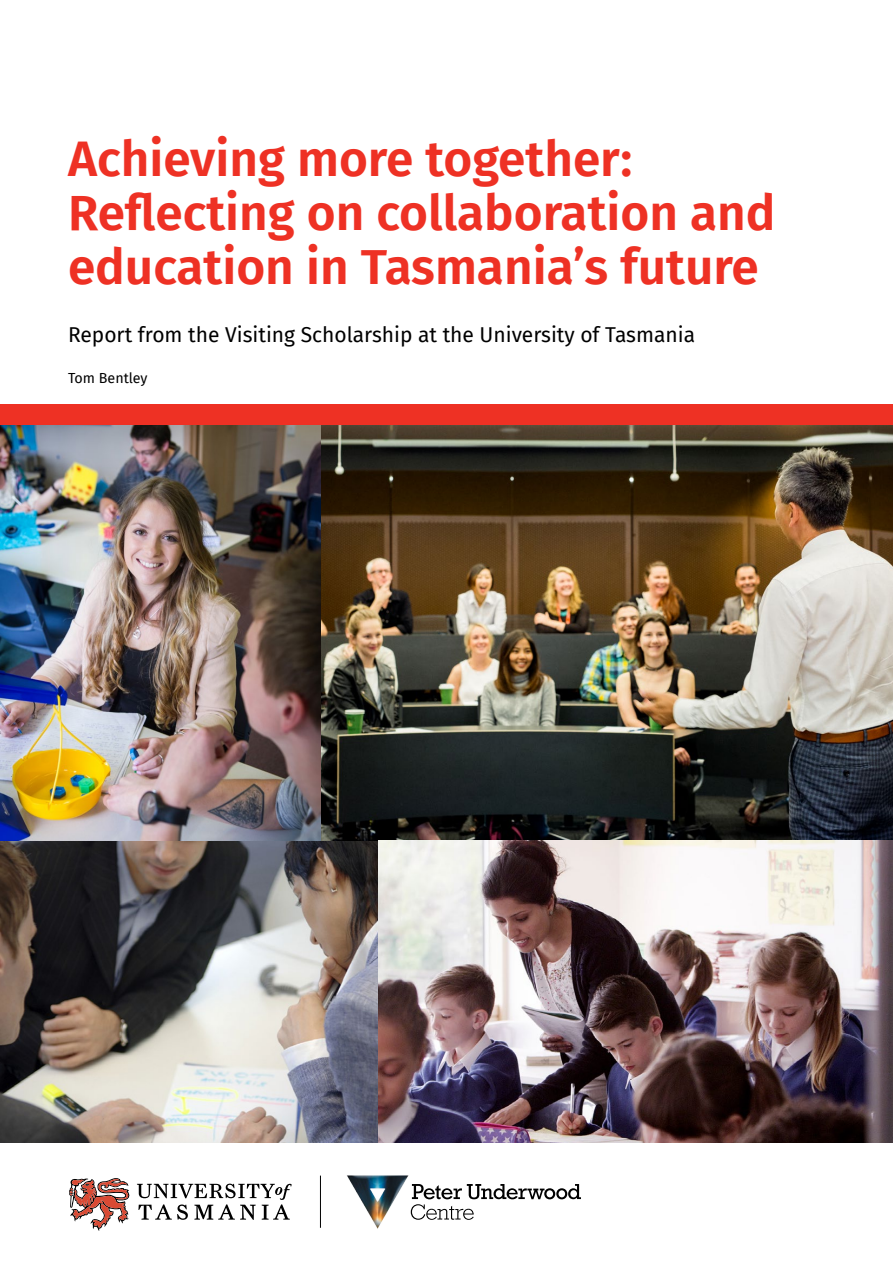
<style>
.page{position:relative;width:893px;height:1263px;background:#fff}
.page>*{position:absolute;margin:0;border:0;box-sizing:border-box;transform-origin:0 0}
.t1{font:600 49.5px/54px "Fira Sans";color:#ee3124}
.t2{font:21px "Fira Sans";color:#000}
.t3{font:14.25px "Fira Sans";color:#000}
</style>
<div class="page">
<img style="left:0;top:840px;width:378px;height:302px">
<div style="left:0;top:405px;width:893px;height:21px;background:#ee3124"></div>
<svg style="left:411px;top:1184px;width:170px;height:36px"></svg>
<img style="left:347px;top:1175px;width:62px;height:54px">
<svg style="left:69px;top:1178px;width:61px;height:53px"></svg>
<svg style="left:137px;top:1183px;width:155px;height:37px"></svg>
<hr style="left:320px;top:1175px;width:1px;height:53px;background:#000">
<img style="left:321px;top:426px;width:572px;height:414px">
<img style="left:0;top:426px;width:321px;height:414px">
<img style="left:378px;top:840px;width:515px;height:302px">
<p class="t1" style="left:68px;top:128px;width:709px">Achieving more together:<br>Reflecting on collaboration and education in Tasmania’s future</p>
<p class="t2" style="left:68px;top:319px;width:629px">Report from the Visiting Scholarship at the University of Tasmania</p>
<p class="t3" style="left:68px;top:367px;width:81px">Tom Bentley</p>
</div>
